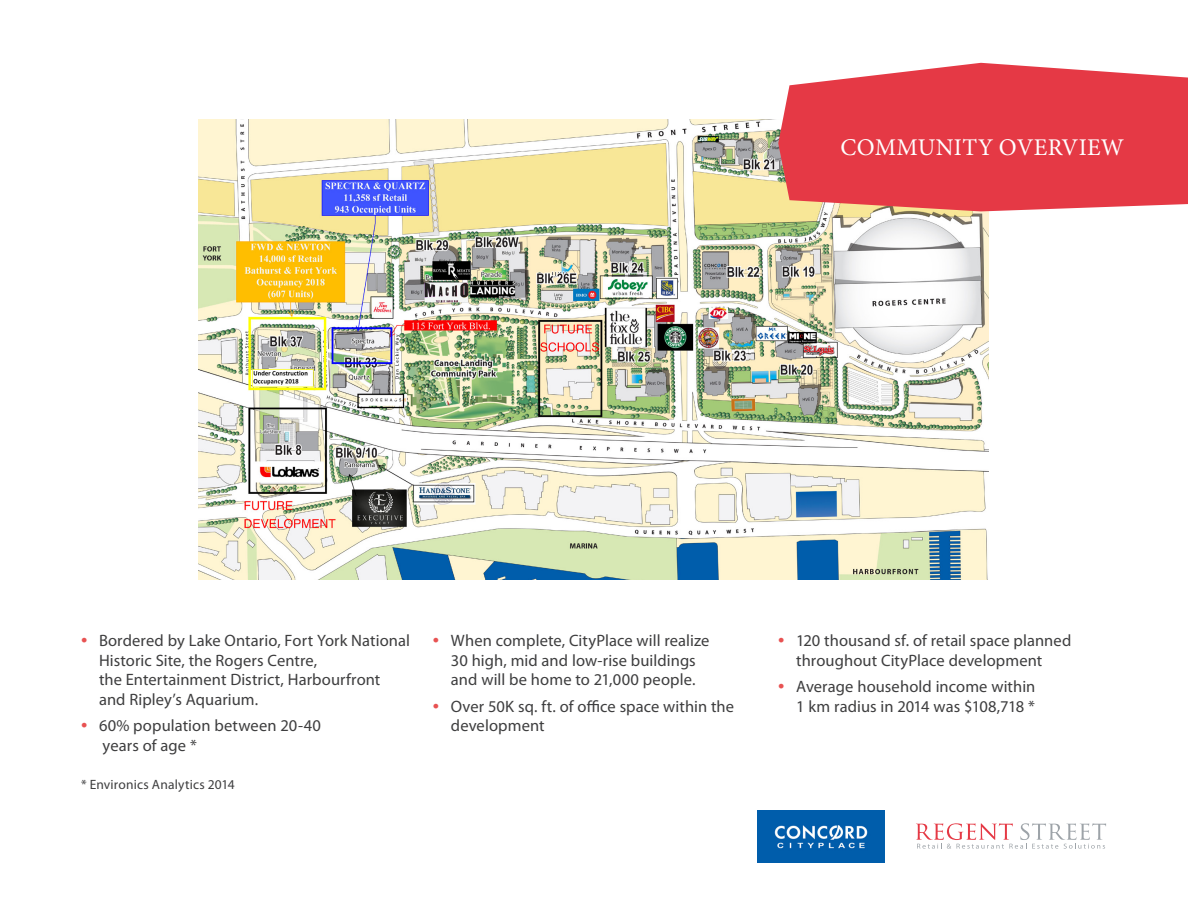
<style>
.page{position:relative;width:1188px;height:918px;background:#fff}
.page>*{position:absolute;margin:0;border:0;box-sizing:border-box;transform-origin:0 0}
.header_2{font:24px "Minion Pro";letter-spacing:.01em;color:#fff}
.t1{font:16.5px/19.5px "Myriad Pro";letter-spacing:.005em;color:#3e3e3f}
.Paragraph{font:13.5px "Myriad Pro";letter-spacing:.01em;color:#3e3e3f}
.s1{font-size:22.5px;color:#e85252}
</style>
<div class="page">
<svg style="left:916px;top:823px;width:190px;height:26px"></svg>
<img style="left:757px;top:810px;width:127px;height:53px">
<img style="left:198px;top:119px;width:790px;height:461px">
<svg style="left:778px;top:63px;width:410px;height:148px;background:#e74d56"></svg>
<p class="header_2" style="left:841px;top:131px;width:285px">COMMUNITY OVERVIEW</p>
<p class="t1" style="left:99px;top:631px;width:313px;text-indent:-18px"><span class="s1">•</span> Bordered by Lake Ontario, Fort York National Historic Site, the Rogers Centre,<br>the Entertainment District, Harbourfront and Ripley’s Aquarium.</p>
<p class="t1" style="left:103px;top:716px;width:220px;text-indent:-22px"><span class="s1">•</span> 60% population between 20-40 years of age *</p>
<p class="Paragraph" style="left:81px;top:777px;width:155px">* Environics Analytics 2014</p>
<p class="t1" style="left:433px;top:631px;width:278px;text-align:center"><span class="s1">•</span> When complete, CityPlace will realize<br>30 high, mid and low-rise buildings<br>and will be home to 21,000 people.</p>
<p class="t1" style="left:451px;top:696px;width:285px;text-indent:-18px"><span class="s1">•</span> Over 50K sq. ft. of office space within the development</p>
<p class="t1" style="left:796px;top:631px;width:277px;text-indent:-18px"><span class="s1">•</span> 120 thousand sf. of retail space planned throughout CityPlace development</p>
<p class="t1" style="left:778px;top:677px;width:259px;text-align:right"><span class="s1">•</span> Average household income within<br>1 km radius in 2014 was $108,718 *</p>
</div>
